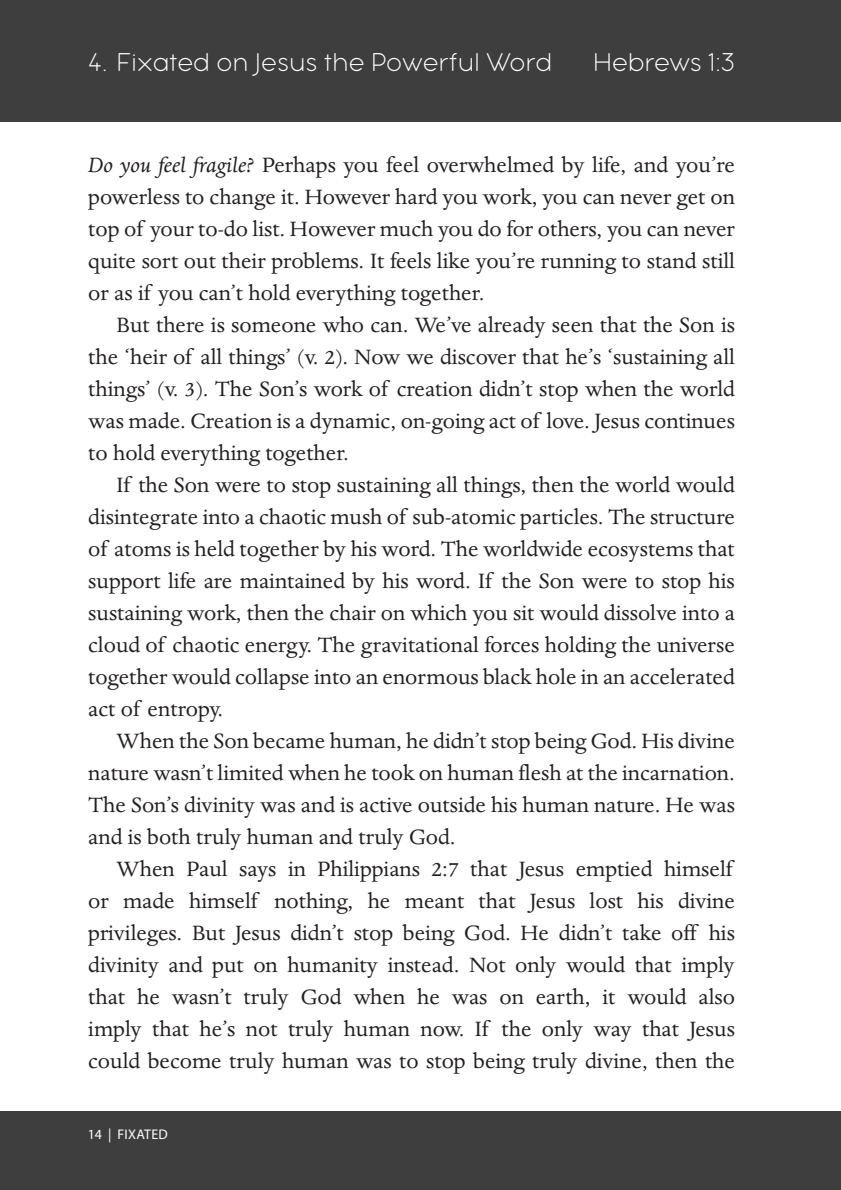
<style>
.page{position:relative;width:841px;height:1190px;background:#fff}
.page>*{position:absolute;margin:0;border:0;box-sizing:border-box;transform-origin:0 0}
._1-P_Devo_heading{font:200 28px "Aristotelica Text";color:#fff}
._10P_Body_Text{font:24px/32px "Dante MT Std";color:#231f20;text-align:justify}
._10P_Body_Text_First{font:24px/32px "Dante MT Std";color:#231f20;text-align:justify}
.t1{font:14px "Myriad Pro";letter-spacing:.02em;color:#fff}
.s1{font-style:italic}
</style>
<div class="page">
<hr style="left:837px;top:1111px;width:3px;height:79px;background:#3e3e3f">
<div style="left:0;top:1111px;width:837px;height:79px;background:#3e3e3f"></div>
<div style="left:0;top:0;width:840px;height:122px;background:#3e3e3f"></div>
<p class="_1-P_Devo_heading" style="left:88px;top:47px;width:466px">4. Fixated on Jesus the Powerful Word</p>
<p class="_1-P_Devo_heading" style="left:593px;top:47px;width:143px">Hebrews 1:3</p>
<p class="_10P_Body_Text_First" style="left:88px;top:149px;width:648px"><span class="s1">Do you feel fragile?</span> Perhaps you feel overwhelmed by life, and you’re powerless to change it. However hard you work, you can never get on top of your to-do list. However much you do for others, you can never quite sort out their problems. It feels like you’re running to stand still or as if you can’t hold everything together.</p>
<p class="_10P_Body_Text" style="left:88px;top:309px;width:648px;text-indent:28px">But there is someone who can. We’ve already seen that the Son is the ‘heir of all things’ (v. 2). Now we discover that he’s ‘sustaining all things’ (v. 3). The Son’s work of creation didn’t stop when the world was made. Creation is a dynamic, on-going act of love. Jesus continues to hold everything together.</p>
<p class="_10P_Body_Text" style="left:88px;top:469px;width:648px;text-indent:28px">If the Son were to stop sustaining all things, then the world would disintegrate into a chaotic mush of sub-atomic particles. The structure of atoms is held together by his word. The worldwide ecosystems that support life are maintained by his word. If the Son were to stop his sustaining work, then the chair on which you sit would dissolve into a cloud of chaotic energy. The gravitational forces holding the universe together would collapse into an enormous black hole in an accelerated act of entropy.</p>
<p class="_10P_Body_Text" style="left:88px;top:725px;width:648px;text-indent:28px">When the Son became human, he didn’t stop being God. His divine nature wasn’t limited when he took on human flesh at the incarnation.<br>The Son’s divinity was and is active outside his human nature. He was and is both truly human and truly God.</p>
<p class="_10P_Body_Text" style="left:88px;top:853px;width:648px;text-indent:28px">When Paul says in Philippians 2:7 that Jesus emptied himself or made himself nothing, he meant that Jesus lost his divine privileges. But Jesus didn’t stop being God. He didn’t take off his divinity and put on humanity instead. Not only would that imply that he wasn’t truly God when he was on earth, it would also imply that he’s not truly human now. If the only way that Jesus could become truly human was to stop being truly divine, then the</p>
<p class="t1" style="left:88px;top:1126px;width:82px">14 | FIXATED</p>
</div>
